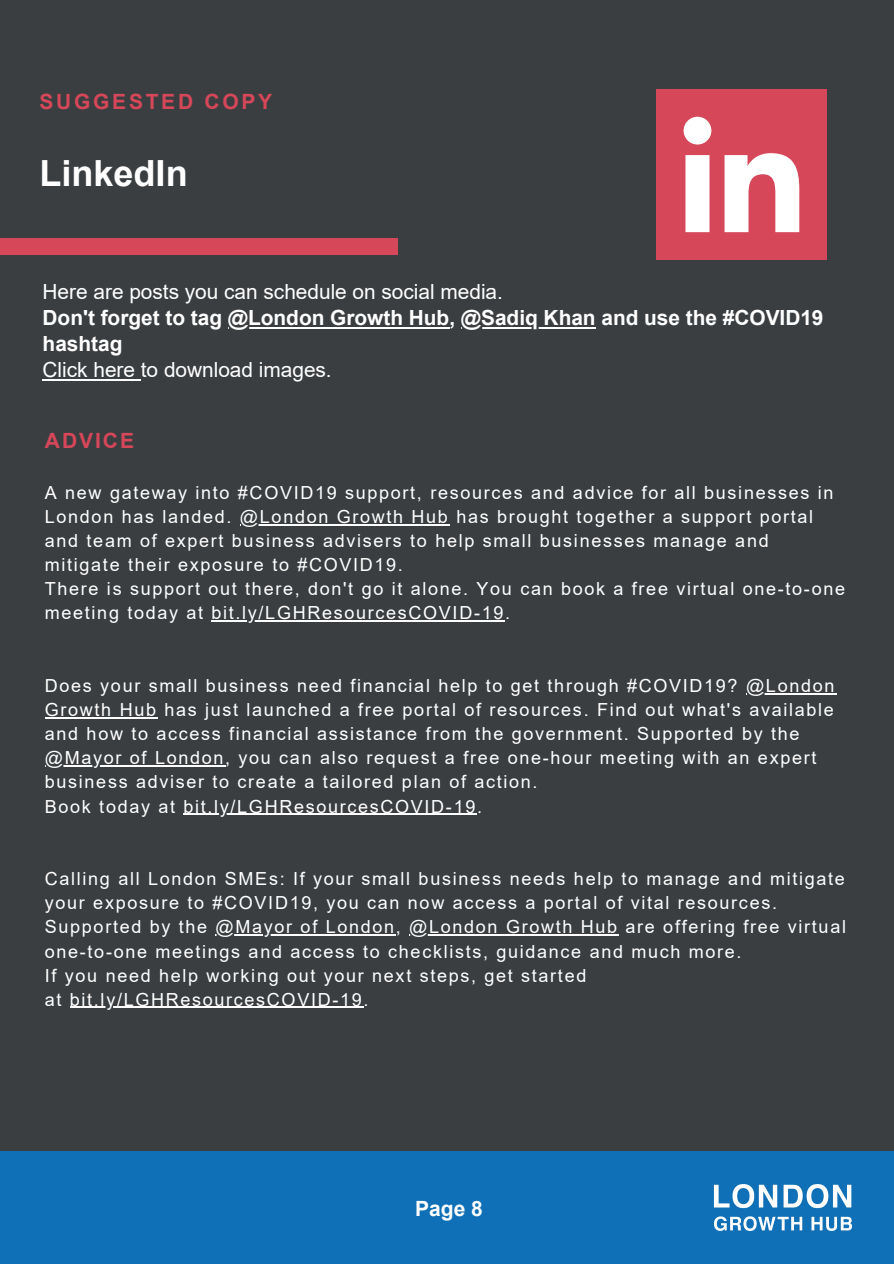
<style>
.page{position:relative;width:894px;height:1264px;background:#fff}
.page>*{position:absolute;margin:0;border:0;box-sizing:border-box;transform-origin:0 0}
.t1{font:700 36px "Arial";color:#fff}
.t2{font:700 21px "Arial";letter-spacing:.13em;color:#d64759}
.t3{font:700 21px "Arial";color:#fff}
.t4{font:700 20.85px/26px "Arial";color:#fff}
.t5{font:20.85px "Arial";color:#fff}
.t6{font:18px/24.2px "Arial";letter-spacing:.095em;color:#fff}
</style>
<div class="page">
<div style="left:0;top:0;width:893px;height:1263px;background:#3a3e41"></div>
<hr style="left:228px;top:327px;width:221px;height:2px;background:#fff">
<hr style="left:460px;top:327px;width:135px;height:2px;background:#fff">
<hr style="left:43px;top:379px;width:98px;height:1px;background:#fff">
<div style="left:0;top:238px;width:397px;height:16px;background:#d64759"></div>
<hr style="left:240px;top:524px;width:209px;height:1px;background:#fff">
<hr style="left:211px;top:620px;width:294px;height:1px;background:#fff">
<hr style="left:745px;top:693px;width:90px;height:1px;background:#fff">
<hr style="left:45px;top:717px;width:113px;height:1px;background:#fff">
<hr style="left:45px;top:765px;width:180px;height:1px;background:#fff">
<hr style="left:183px;top:813px;width:294px;height:1px;background:#fff">
<hr style="left:215px;top:934px;width:181px;height:1px;background:#fff">
<hr style="left:409px;top:934px;width:209px;height:1px;background:#fff">
<hr style="left:70px;top:1006px;width:293px;height:2px;background:#fff">
<div style="left:656px;top:89px;width:170px;height:170px;background:#d64759"></div>
<svg style="left:683px;top:117px;width:28px;height:115px"></svg>
<svg style="left:724px;top:153px;width:75px;height:79px"></svg>
<div style="left:0;top:1151px;width:893px;height:112px;background:#0f70b7"></div>
<img style="left:713px;top:1184px;width:140px;height:47px">
<p class="t2" style="left:39px;top:89px;width:234px">SUGGESTED COPY</p>
<h1 class="t1" style="left:39px;top:153px;width:150px">LinkedIn</h1>
<p class="t5" style="left:43px;top:280px;width:462px">Here are posts you can schedule on social media.</p>
<p class="t4" style="left:43px;top:305px;width:782px">Don't forget to tag @London Growth Hub, @Sadiq Khan and use the #COVID19 hashtag</p>
<p class="t5" style="left:43px;top:358px;width:290px">Click here to download images.</p>
<p class="t2" style="left:45px;top:429px;width:91px">ADVICE</p>
<p class="t6" style="left:45px;top:480px;width:801px">A new gateway into #COVID19 support, resources and advice for all businesses in London has landed. @London Growth Hub has brought together a support portal and team of expert business advisers to help small businesses manage and mitigate their exposure to #COVID19.<br>There is support out there, don't go it alone. You can book a free virtual one-to-one meeting today at bit.ly/LGHResourcesCOVID-19.</p>
<p class="t6" style="left:45px;top:673px;width:790px">Does your small business need financial help to get through #COVID19? @London Growth Hub has just launched a free portal of resources. Find out what's available and how to access financial assistance from the government. Supported by the @Mayor of London, you can also request a free one-hour meeting with an expert business adviser to create a tailored plan of action.<br>Book today at bit.ly/LGHResourcesCOVID-19.</p>
<p class="t6" style="left:45px;top:866px;width:802px">Calling all London SMEs: If your small business needs help to manage and mitigate your exposure to #COVID19, you can now access a portal of vital resources.<br>Supported by the @Mayor of London, @London Growth Hub are offering free virtual one-to-one meetings and access to checklists, guidance and much more.<br>If you need help working out your next steps, get started<br>at bit.ly/LGHResourcesCOVID-19.</p>
<p class="t3" style="left:415px;top:1196px;width:69px">Page 8</p>
</div>
